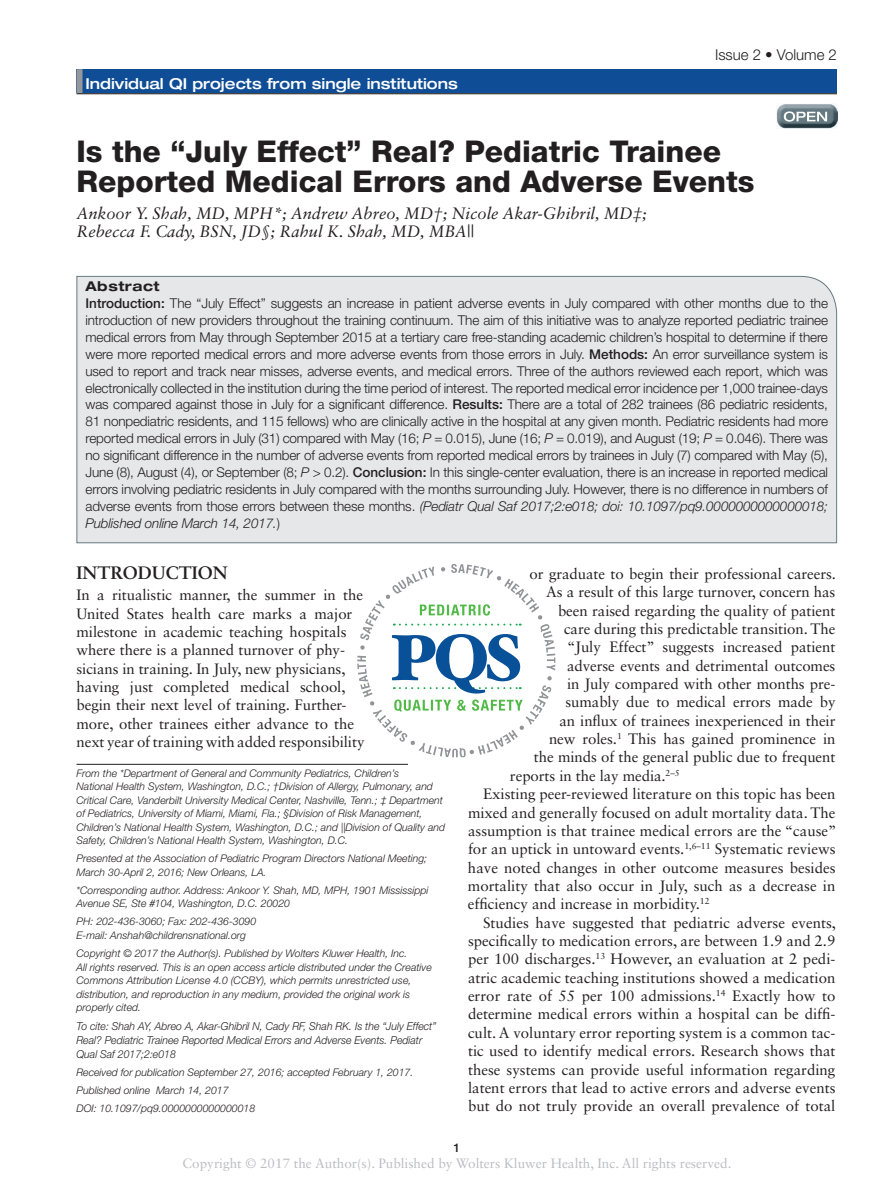
<style>
.page{position:relative;width:891px;height:1188px;background:#fff}
.page>*{position:absolute;margin:0;border:0;box-sizing:border-box;transform-origin:0 0}
.t1{font:800 30px/30px "Helvetica Neue LT Std";color:#231f20}
.t2{font:700 18px "Sabon LT Std";color:#231f20}
.t3{font:italic 16.5px/18px "Sabon LT Std";color:#231f20}
.t4{font:15px/18.3px "Sabon LT Std";color:#231f20}
.t5{font:500 expanded 15px "Helvetica Neue LT Std";color:#fff}
.t6{font:300 15px "Helvetica Neue LT Std";color:#231f20}
.t7{font:300 13.5px/16.8px "Helvetica Neue LT Std";letter-spacing:-.01em;color:#231f20}
.t8{font:13.5px "Sabon LT Std";color:#bcbdc0}
.t9{font:500 12px "Helvetica Neue LT Std";color:#231f20}
.t10{font:italic 300 10.95px/14px "Helvetica Neue LT Std";color:#231f20;scale:.96 1}
.t11{font:italic 300 10.5px/13.5px "Helvetica Neue LT Std";color:#231f20}
.s1{font-weight:700;font-stretch:expanded}
.s2{font-weight:500}
.s3{font-style:italic}
.s4{font-family:"Gandhari Unicode";font-weight:400}
</style>
<div class="page">
<img style="left:776px;top:104px;width:61px;height:25px">
<svg style="left:784px;top:111px;width:43px;height:11px"></svg>
<div style="left:76px;top:276px;width:761px;height:268px;background:#e6e7e9"></div>
<div style="left:76px;top:69px;width:761px;height:24px;background:#0f4d96"></div>
<div style="left:76px;top:69px;width:6px;height:24px;background:#95979a"></div>
<hr style="left:76px;top:93px;width:761px;height:1px;background:#231f20">
<svg style="left:357px;top:564px;width:199px;height:194px"></svg>
<hr style="left:76px;top:764px;width:332px;height:1px;background:#231f20">
<p class="t5" style="left:86px;top:74px;width:374px">Individual QI projects from single institutions</p>
<p class="t6" style="left:715px;top:46px;width:123px">Issue 2 • Volume 2</p>
<h1 class="t1" style="left:76px;top:136px;width:679px">Is the “July Effect” Real? Pediatric Trainee<br>Reported Medical Errors and Adverse Events</h1>
<p class="t3" style="left:76px;top:204px;width:572px">Ankoor Y. Shah, MD, MPH*; Andrew Abreo, MD†; Nicole Akar-Ghibril, MD‡;<br>Rebecca F. Cady, BSN, JD§; Rahul K. Shah, MD, MBA||</p>
<p class="t7" style="left:85px;top:278px;width:744px"><span class="s1">Abstract<br></span><span class="s2">Introduction:</span> The “July Effect” suggests an increase in patient adverse events in July compared with other months due to the introduction of new providers throughout the training continuum. The aim of this initiative was to analyze reported pediatric trainee medical errors from May through September 2015 at a tertiary care free-standing academic children’s hospital to determine if there were more reported medical errors and more adverse events from those errors in July. <span class="s2">Methods:</span> An error surveillance system is used to report and track near misses, adverse events, and medical errors. Three of the authors reviewed each report, which was electronically collected in the institution during the time period of interest. The reported medical error incidence per 1,000 trainee-days was compared against those in July for a significant difference. <span class="s2">Results:</span> There are a total of 282 trainees (86 pediatric residents, 81 nonpediatric residents, and 115 fellows) who are clinically active in the hospital at any given month. Pediatric residents had more reported medical errors in July (31) compared with May (16; <span class="s3">P</span> = 0.015), June (16; <span class="s3">P</span> = 0.019), and August (19; <span class="s3">P</span> = 0.046). There was no significant difference in the number of adverse events from reported medical errors by trainees in July (7) compared with May (5), June (8), August (4), or September (8; <span class="s3">P</span> &gt; 0.2). <span class="s2">Conclusion:</span> In this single-center evaluation, there is an increase in reported medical errors involving pediatric residents in July compared with the months surrounding July. However, there is no difference in numbers of adverse events from those errors between these months. <span class="s3">(Pediatr Qual Saf 2017;2:e018; doi: 10.1097/pq9.0000000000000018; Published online March 14, 2017.</span>)</p>
<p class="t2" style="left:76px;top:561px;width:153px">INTRODUCTION</p>
<p class="t4" style="left:76px;top:586px;width:289px">In a ritualistic manner, the summer in the United States health care marks a major milestone in academic teaching hospitals where there is a planned turnover of phy&shy;sicians in training. In July, new physicians, having just completed medical school, begin their next level of training. Further&shy;more, other trainees either advance to the next year of training with added responsibility</p>
<p class="t4" style="left:530px;top:564px;width:308px">or graduate to begin their professional careers.</p>
<p class="t4" style="left:546px;top:583px;width:291px">As a result of this large turnover, concern has</p>
<p class="t4" style="left:558px;top:601px;width:279px">been raised regarding the quality of patient</p>
<p class="t4" style="left:564px;top:619px;width:273px">care during this predictable transition. The</p>
<p class="t4" style="left:567px;top:638px;width:270px">“July Effect” suggests increased patient</p>
<p class="t4" style="left:567px;top:656px;width:270px">adverse events and detrimental outcomes</p>
<p class="t4" style="left:567px;top:674px;width:270px">in July compared with other months pre-</p>
<p class="t4" style="left:566px;top:693px;width:272px">sumably due to medical errors made by</p>
<p class="t4" style="left:560px;top:711px;width:278px">an influx of trainees inexperienced in their</p>
<p class="t4" style="left:549px;top:730px;width:288px">new roles.<sup>1</sup> This has gained prominence in</p>
<p class="t4" style="left:534px;top:748px;width:303px">the minds of the general public due to frequent</p>
<p class="t4" style="left:510px;top:766px;width:171px">reports in the lay media.<sup>2–5</sup></p>
<p class="t4" style="left:483px;top:785px;width:354px">Existing peer-reviewed literature on this topic has been</p>
<p class="t4" style="left:468px;top:803px;width:369px">mixed and generally focused on adult mortality data. The</p>
<p class="t4" style="left:468px;top:821px;width:370px">assumption is that trainee medical errors are the “cause”</p>
<p class="t4" style="left:468px;top:840px;width:369px">for an uptick in untoward events.<sup>1,6–11</sup> Systematic reviews</p>
<p class="t4" style="left:468px;top:858px;width:369px">have noted changes in other outcome measures besides</p>
<p class="t4" style="left:468px;top:876px;width:369px">mortality that also occur in July, such as a decrease in</p>
<p class="t4" style="left:468px;top:895px;width:243px">efficiency and increase in morbidity.<sup>12</sup></p>
<p class="t4" style="left:483px;top:913px;width:355px">Studies have suggested that pediatric adverse events,</p>
<p class="t4" style="left:468px;top:932px;width:369px">specifically to medication errors, are between 1.9 and 2.9</p>
<p class="t4" style="left:468px;top:950px;width:369px">per 100 discharges.<sup>13</sup> However, an evaluation at 2 pedi-</p>
<p class="t4" style="left:468px;top:968px;width:369px">atric academic teaching institutions showed a medication</p>
<p class="t4" style="left:468px;top:987px;width:369px">error rate of 55 per 100 admissions.<sup>14</sup> Exactly how to</p>
<p class="t4" style="left:468px;top:1005px;width:369px">determine medical errors within a hospital can be diffi-</p>
<p class="t4" style="left:468px;top:1023px;width:369px">cult. A voluntary error reporting system is a common tac-</p>
<p class="t4" style="left:468px;top:1042px;width:369px">tic used to identify medical errors. Research shows that</p>
<p class="t4" style="left:468px;top:1060px;width:369px">these systems can provide useful information regarding</p>
<p class="t4" style="left:468px;top:1078px;width:369px">latent errors that lead to active errors and adverse events</p>
<p class="t4" style="left:468px;top:1097px;width:369px">but do not truly provide an overall prevalence of total</p>
<p class="t11" style="left:76px;top:766px;width:370px">From the *Department of General and Community Pediatrics, Children’s<br>National Health System, Washington, D.C.; †Division of Allergy, Pulmonary, and Critical Care, Vanderbilt University Medical Center, Nashville, Tenn.; ‡ Department of Pediatrics, University of Miami, Miami, Fla.; §Division of Risk Management, Children’s National Health System, Washington, D.C.; and ||Division of Quality and Safety, Children’s National Health System, Washington, D.C.</p>
<p class="t11" style="left:76px;top:852px;width:352px">Presented at the Association of Pediatric Program Directors National Meeting;<br>March 30-April 2, 2016; New Orleans, LA.</p>
<p class="t11" style="left:76px;top:883px;width:354px">*Corresponding author. Address: Ankoor Y. Shah, MD, MPH, 1901 Mississippi<br>Avenue SE, Ste <span class="s4">#</span>104, Washington, D.C. 20020</p>
<p class="t11" style="left:76px;top:915px;width:181px">PH: 202-436-3060; Fax: 202-436-3090<br>E-mail: Anshah@childrensnational.org</p>
<p class="t11" style="left:76px;top:946px;width:357px">Copyright © 2017 the Author(s). Published by Wolters Kluwer Health, Inc.<br>All rights reserved. This is an open access article distributed under the Creative Commons Attribution License 4.0 (CCBY), which permits unrestricted use, distribution, and reproduction in any medium, provided the original work is properly cited.</p>
<p class="t10" style="left:76px;top:1019px;width:376px">To cite: Shah AY, Abreo A, Akar-Ghibril N, Cady RF, Shah RK. Is the “July Effect”<br>Real? Pediatric Trainee Reported Medical Errors and Adverse Events. Pediatr<br>Qual Saf 2017;2:e018</p>
<p class="t11" style="left:76px;top:1063px;width:338px;line-height:18px">Received for publication September 27, 2016; accepted February 1, 2017.<br>Published online March 14, 2017<br>DOI: 10.1097/pq9.0000000000000018</p>
<p class="t9" style="left:453px;top:1140px;width:8px">1</p>
<p class="t8" style="left:183px;top:1156px;width:550px">Copyright © 2017 the Author(s). Published by Wolters Kluwer Health, Inc. All rights reserved.</p>
</div>
